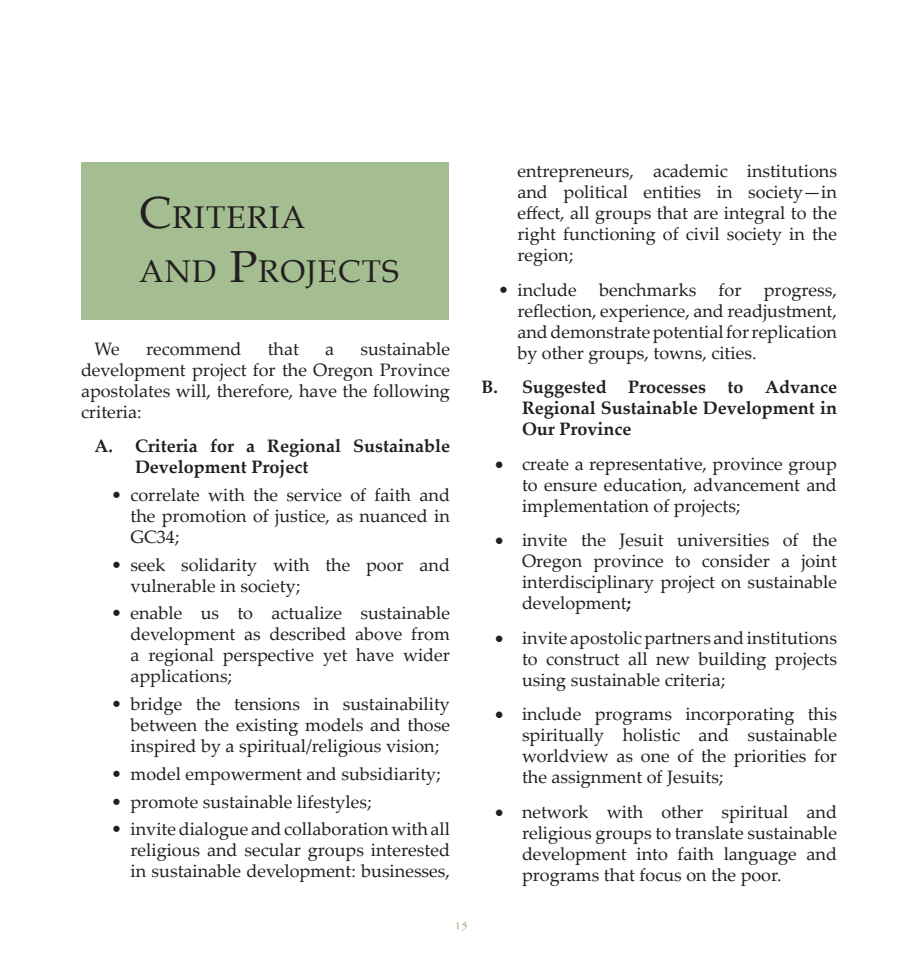
<style>
.page{position:relative;width:918px;height:972px;background:#fff}
.page>*{position:absolute;margin:0;border:0;box-sizing:border-box;transform-origin:0 0}
.Block_Heading_Text{font:31.5px/54px "Book Antiqua";letter-spacing:.035em;color:#231f20}
.Body_Text{font:18px/21px "Palatino Linotype";color:#231f20;text-align:justify}
.t1{font:700 18px/21px "Palatino Linotype";color:#231f20}
.t2{font:12px "Papyrus";color:#5e8d3e}
.s1{font-size:45px}
.s2{font-weight:700}
</style>
<div class="page">
<div style="left:81px;top:162px;width:367px;height:158px;background:#a5be91"></div>
<p class="Block_Heading_Text" style="left:139px;top:190px;width:260px"><span class="s1">C</span>RITERIA<br>AND <span class="s1">P</span>ROJECTS</p>
<p class="Body_Text" style="left:81px;top:337px;width:371px;text-indent:279px">sustainable development project for the Oregon Province apostolates will, therefore, have the following criteria:</p>
<p class="t1" style="left:135px;top:435px;width:317px;text-indent:-40px">A. Criteria for a Regional Sustainable<br>Development Project</p>
<p class="Body_Text" style="left:130px;top:483px;width:321px">correlate with the service of faith and the promotion of justice, as nuanced in GC34;</p>
<p class="Body_Text" style="left:130px;top:553px;width:321px">seek solidarity with the poor and vulnerable in society;</p>
<p class="Body_Text" style="left:130px;top:602px;width:321px">enable us to actualize sustainable development as described above from a regional perspective yet have wider applications;</p>
<p class="Body_Text" style="left:130px;top:693px;width:321px">bridge the tensions in sustainability between the existing models and those inspired by a spiritual/religious vision;</p>
<p class="Body_Text" style="left:130px;top:762px;width:312px">model empowerment and subsidiarity;</p>
<p class="Body_Text" style="left:130px;top:790px;width:243px">promote sustainable lifestyles;</p>
<p class="Body_Text" style="left:130px;top:818px;width:321px">invite dialogue and collaboration with all religious and secular groups interested in sustainable development: businesses,</p>
<p class="Body_Text" style="left:94px;top:337px;width:27px">We</p>
<p class="Body_Text" style="left:146px;top:337px;width:97px">recommend</p>
<p class="Body_Text" style="left:268px;top:337px;width:33px">that</p>
<p class="Body_Text" style="left:325px;top:337px;width:10px">a</p>
<p class="Body_Text" style="left:111px;top:483px;width:12px">•</p>
<p class="Body_Text" style="left:111px;top:553px;width:12px">•</p>
<p class="Body_Text" style="left:111px;top:602px;width:12px">•</p>
<p class="Body_Text" style="left:111px;top:693px;width:12px">•</p>
<p class="Body_Text" style="left:111px;top:759px;width:12px;line-height:27.8px">• • •</p>
<p class="t2" style="left:454px;top:917px;width:6px">15</p>
<p class="Body_Text" style="left:518px;top:160px;width:321px">entrepreneurs, academic institutions and political entities in society—in effect, all groups that are integral to the right functioning of civil society in the region;</p>
<p class="Body_Text" style="left:518px;top:278px;width:321px">include benchmarks for progress, reflection, experience, and readjustment, and demonstrate potential for replication by other groups, towns, cities.</p>
<p class="t1" style="left:522px;top:376px;width:317px;text-align:justify;text-indent:-40px">B. Suggested Processes to Advance Regional Sustainable Development in Our Province</p>
<p class="Body_Text" style="left:522px;top:452px;width:316px;text-indent:-27px">• create a representative, province group to ensure education, advancement and implementation of projects;</p>
<p class="Body_Text" style="left:522px;top:529px;width:317px;text-indent:-27px">• invite the Jesuit universities of the Oregon province to consider a joint interdisciplinary project on sustainable development<span class="s2">;</span></p>
<p class="Body_Text" style="left:522px;top:626px;width:317px;text-indent:-27px">• invite apostolic partners and institutions to construct all new building projects using sustainable criteria;</p>
<p class="Body_Text" style="left:522px;top:703px;width:317px;text-indent:-27px">• include programs incorporating this spiritually holistic and sustainable worldview as one of the priorities for the assignment of Jesuits;</p>
<p class="Body_Text" style="left:522px;top:800px;width:317px;text-indent:-27px">• network with other spiritual and religious groups to translate sustainable development into faith language and programs that focus on the poor.</p>
<p class="Body_Text" style="left:498px;top:278px;width:12px">•</p>
</div>
